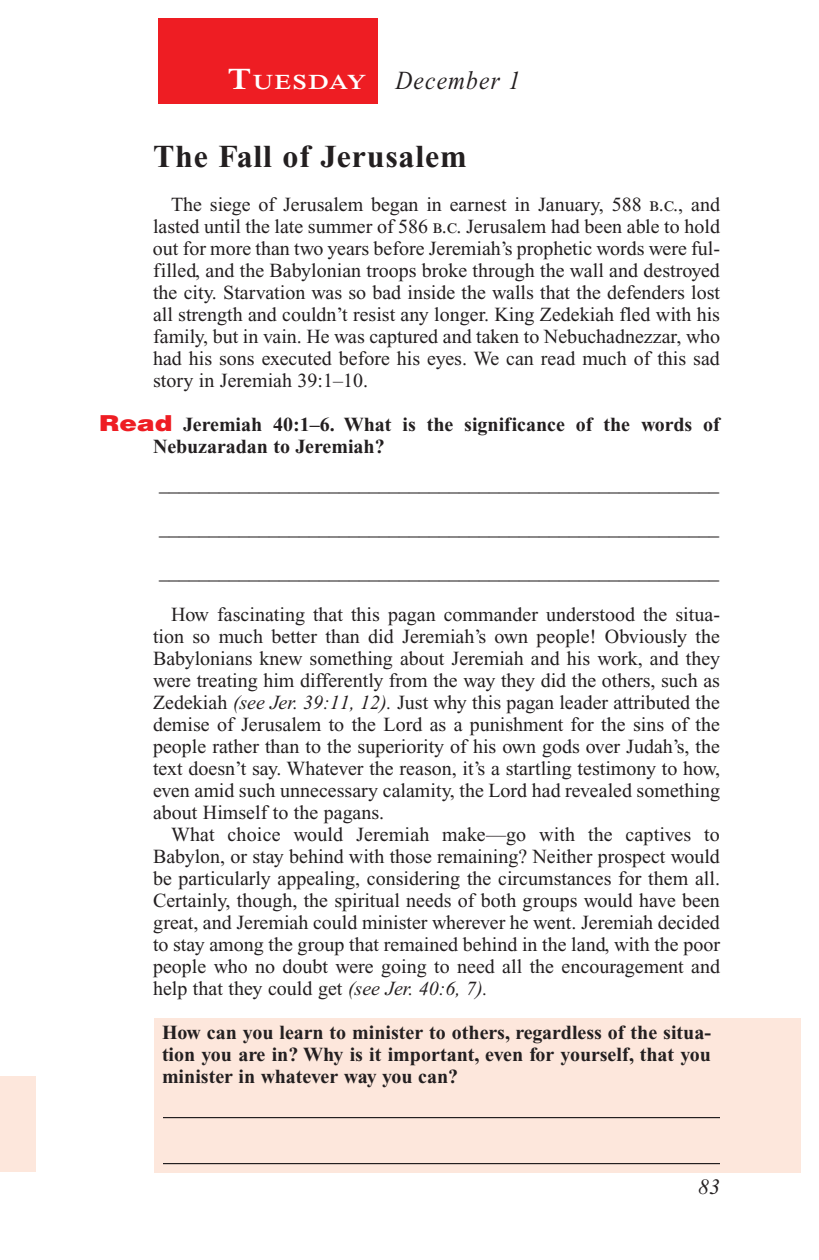
<style>
.page{position:relative;width:819px;height:1260px;background:#fff}
.page>*{position:absolute;margin:0;border:0;box-sizing:border-box;transform-origin:0 0}
.Head{font:700 32px "Times New Roman PS Std";letter-spacing:.025em;color:#231f20}
.Lesson_Dates{font:italic 26px "Times New Roman PS Std";letter-spacing:.05em;color:#231f20;scale:.9 1}
.t1{font:italic 22px "Times New Roman PS Std";color:#231f20}
.Daily_Header{font:600 21px "Times NRMT Std";letter-spacing:.07em;color:#fff;scale:1.1 1}
.Body{font:20px/22px "Times New Roman PS Std";color:#231f20;text-align:justify}
.x-screened_box-text{font:700 20px/22px "Times New Roman PS Std";color:#231f20;text-align:justify}
.Blank_Lines_SB{font:20px "Times New Roman PS Std";color:#231f20}
.Question{font:700 20px/22px "Times New Roman PS Std";color:#231f20}
.Blank_Lines{font:20px "Times New Roman PS Std";color:#231f20}
.s1{font-size:30px}
.s2{font-family:"Helvetica LT Std";font-weight:900;font-size:22px;color:#ee1d23}
.s3{font-style:italic}
</style>
<div class="page">
<div style="left:158px;top:18px;width:220px;height:86px;background:#ee1d23"></div>
<div style="left:155px;top:1018px;width:646px;height:155px;background:#fde7dc"></div>
<div style="left:0;top:1076px;width:36px;height:96px;background:#fde7dc"></div>
<hr style="left:163px;top:1117px;width:557px;height:1px;background:#231f20">
<hr style="left:163px;top:1163px;width:557px;height:1px;background:#231f20">
<p class="Daily_Header" style="left:228px;top:70px;width:127px"><span class="s1">T</span>UESDAY</p>
<p class="Lesson_Dates" style="left:396px;top:66px;width:140px">December 1</p>
<p class="Head" style="left:153px;top:138px;width:315px">The Fall of Jerusalem</p>
<p class="Body" style="left:153px;top:193px;width:569px;text-indent:18px">The siege of Jerusalem began in earnest in January, 588 b.c., and lasted until the late summer of 586 b.c. Jerusalem had been able to hold out for more than two years before Jeremiah’s prophetic words were ful&shy;filled, and the Babylonian troops broke through the wall and destroyed the city. Starvation was so bad inside the walls that the defenders lost all strength and couldn’t resist any longer. King Zedekiah fled with his family, but in vain. He was captured and taken to Nebuchadnezzar, who had his sons executed before his eyes. We can read much of this sad story in Jeremiah 39:1–10.</p>
<p class="Question" style="left:153px;top:413px;width:568px;text-indent:-54px"><span class="s2">Read</span> Jeremiah 40:1–6. What is the significance of the words of<br>Nebuzaradan to Jeremiah?</p>
<p class="Blank_Lines_SB" style="left:159px;top:473px;width:561px">________________________________________________________</p>
<p class="Blank_Lines" style="left:159px;top:517px;width:561px">________________________________________________________</p>
<p class="Blank_Lines_SB" style="left:159px;top:561px;width:561px">________________________________________________________</p>
<p class="Body" style="left:153px;top:603px;width:569px;text-indent:18px">How fascinating that this pagan commander understood the situa&shy;tion so much better than did Jeremiah’s own people! Obviously the Babylonians knew something about Jeremiah and his work, and they were treating him differently from the way they did the others, such as Zedekiah <span class="s3">(see Jer. 39:11, 12).</span> Just why this pagan leader attributed the demise of Jerusalem to the Lord as a punishment for the sins of the people rather than to the superiority of his own gods over Judah’s, the text doesn’t say. Whatever the reason, it’s a startling testimony to how, even amid such unnecessary calamity, the Lord had revealed something about Himself to the pagans.</p>
<p class="Body" style="left:153px;top:823px;width:569px;text-indent:18px">What choice would Jeremiah make—go with the captives to Babylon, or stay behind with those remaining? Neither prospect would be particularly appealing, considering the circumstances for them all.<br>Certainly, though, the spiritual needs of both groups would have been great, and Jeremiah could minister wherever he went. Jeremiah decided to stay among the group that remained behind in the land, with the poor people who no doubt were going to need all the encouragement and help that they could get <span class="s3">(see Jer. 40:6, 7).</span></p>
<p class="x-screened_box-text" style="left:162px;top:1021px;width:550px">How can you learn to minister to others, regardless of the situa&shy;tion you are in? Why is it important, even for yourself, that you minister in whatever way you can?</p>
<p class="t1" style="left:698px;top:1175px;width:23px">83</p>
</div>
